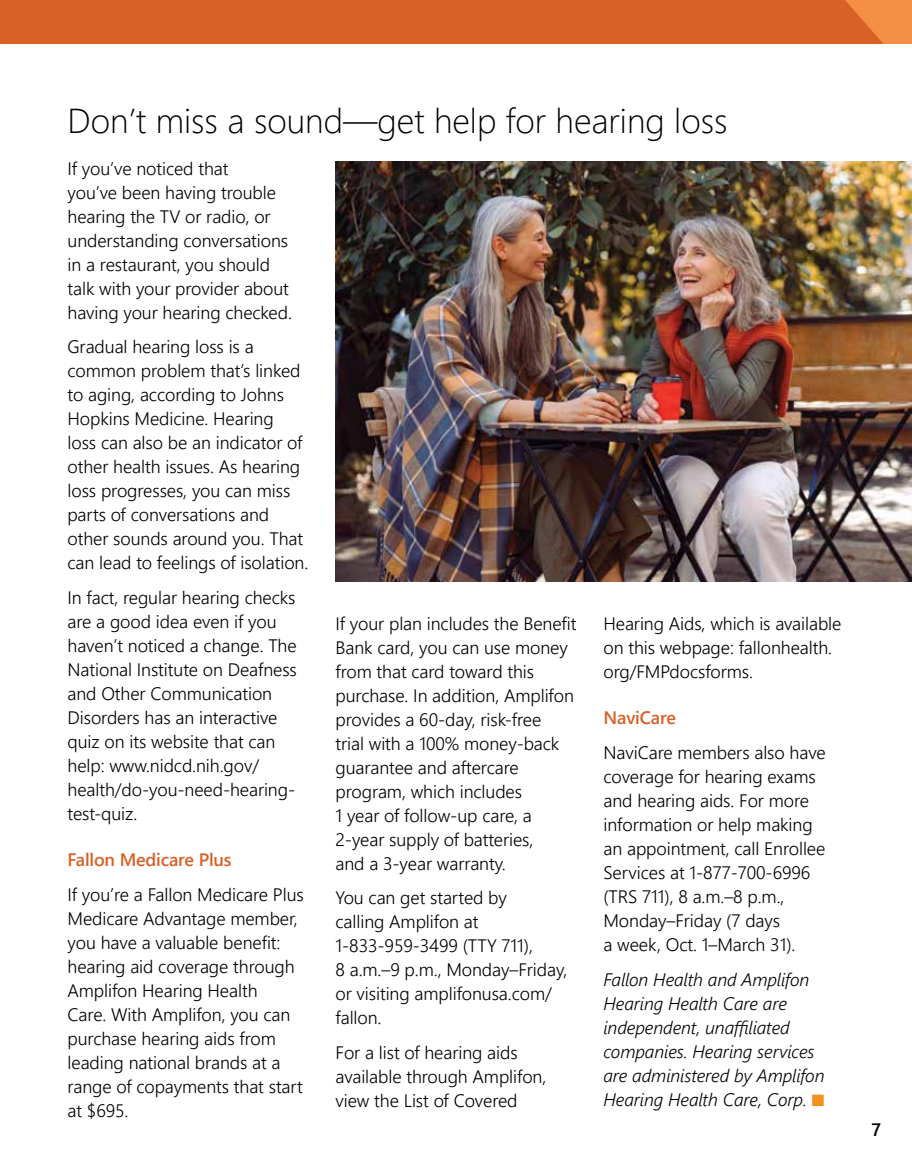
<style>
.page{position:relative;width:912px;height:1175px;background:#fff}
.page>*{position:absolute;margin:0;border:0;box-sizing:border-box;transform-origin:0 0}
.t1{font:34.5px "Webly Sleek UI Light";color:#000}
.t2{font:18px/24px "Webly Sleek UI Semilight";letter-spacing:-.005em;color:#000}
.t3{font:italic 18px/24px "Webly Sleek UI Semilight";letter-spacing:-.005em;color:#000}
.t4{font:18px "Webly Sleek UI Semibold";letter-spacing:-.01em;color:#d76127}
.t5{font:18px "Webly Sleek UI Semibold";color:#000}
.s1{color:#f4901d}
</style>
<div class="page">
<div style="left:5px;top:0;width:906px;height:44px;background:#d76127"></div>
<img style="left:335px;top:161px;width:576px;height:420px">
<h1 class="t1" style="left:68px;top:95px;width:661px">Don’t miss a sound—get help for hearing loss</h1>
<p class="t2" style="left:68px;top:155px;width:226px">If you’ve noticed that<br>you’ve been having trouble hearing the TV or radio, or understanding conversations in a restaurant, you should talk with your provider about having your hearing checked.</p>
<p class="t2" style="left:68px;top:334px;width:242px">Gradual hearing loss is a common problem that’s linked to aging, according to Johns<br>Hopkins Medicine. Hearing<br>loss can also be an indicator of other health issues. As hearing loss progresses, you can miss parts of conversations and other sounds around you. That can lead to feelings of isolation.</p>
<p class="t2" style="left:68px;top:585px;width:231px">In fact, regular hearing checks are a good idea even if you haven’t noticed a change. The<br>National Institute on Deafness and Other Communication<br>Disorders has an interactive quiz on its website that can help: www.nidcd.nih.gov/ health/do-you-need-hearing&shy;test-quiz.</p>
<p class="t4" style="left:68px;top:846px;width:166px">Fallon Medicare Plus</p>
<p class="t2" style="left:68px;top:881px;width:238px">If you’re a Fallon Medicare Plus<br>Medicare Advantage member, you have a valuable benefit: hearing aid coverage through<br>Amplifon Hearing Health<br>Care. With Amplifon, you can purchase hearing aids from leading national brands at a range of copayments that start at $695.</p>
<p class="t2" style="left:335px;top:610px;width:242px">If your plan includes the Benefit<br>Bank card, you can use money from that card toward this purchase. In addition, Amplifon provides a 60-day, risk-free<br>trial with a 100% money-back guarantee and aftercare program, which includes<br>1 year of follow-up care, a<br>2-year supply of batteries,<br>and a 3-year warranty.</p>
<p class="t2" style="left:335px;top:885px;width:233px">You can get started by<br>calling Amplifon at<br>1-833-959-3499 (TTY 711),<br>8 a.m.–9 p.m., Monday–Friday, or visiting amplifonusa.com/ fallon.</p>
<p class="t2" style="left:335px;top:1040px;width:212px">For a list of hearing aids available through Amplifon, view the List of Covered</p>
<p class="t2" style="left:603px;top:611px;width:239px">Hearing Aids, which is available on this webpage: fallonhealth. org/FMPdocsforms.</p>
<p class="t4" style="left:603px;top:703px;width:74px">NaviCare</p>
<p class="t2" style="left:603px;top:739px;width:224px">NaviCare members also have coverage for hearing exams and hearing aids. For more information or help making an appointment, call Enrollee<br>Services at 1-877-700-6996 (TRS 711), 8 a.m.–8 p.m.,<br>Monday–Friday (7 days<br>a week, Oct. 1–March 31).</p>
<p class="t3" style="left:603px;top:966px;width:222px">Fallon Health and Amplifon<br>Hearing Health Care are independent, unaffiliated companies. Hearing services are administered by Amplifon<br>Hearing Health Care, Corp. <span class="s1">■</span></p>
<p class="t5" style="left:871px;top:1115px;width:11px">7</p>
</div>
